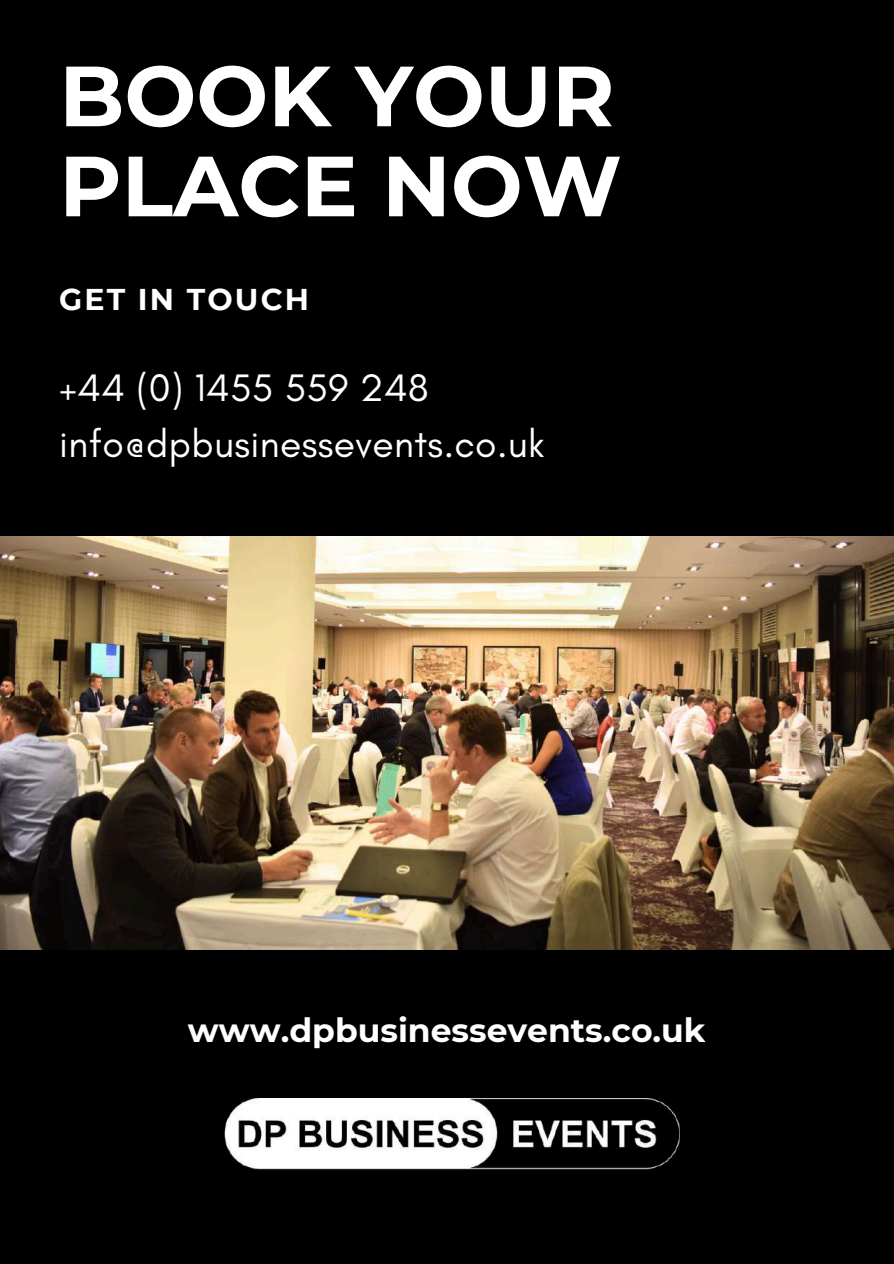
<style>
.page{position:relative;width:894px;height:1264px;background:#fff}
.page>*{position:absolute;margin:0;border:0;box-sizing:border-box;transform-origin:0 0}
.t1{font:700 85.2px/90px "Montserrat";color:#fff}
.t2{font:39px/56.2px "Glacial Indifference";letter-spacing:.01em;color:#fff}
.t3{font:700 33px "Montserrat";color:#fff}
.t4{font:700 30px "Montserrat";letter-spacing:.07em;color:#fff}
</style>
<div class="page">
<div style="left:0;top:0;width:893px;height:1263px;background:#000"></div>
<img style="left:224px;top:1098px;width:455px;height:72px">
<img style="left:0;top:536px;width:893px;height:413px">
<h1 class="t1" style="left:59px;top:51px;width:564px">BOOK YOUR<br>PLACE NOW</h1>
<p class="t4" style="left:59px;top:280px;width:251px">GET IN TOUCH</p>
<p class="t2" style="left:59px;top:359px;width:486px">+44 (0) 1455 559 248 info@dpbusinessevents.co.uk</p>
<p class="t3" style="left:188px;top:1010px;width:519px">www.dpbusinessevents.co.uk</p>
</div>
